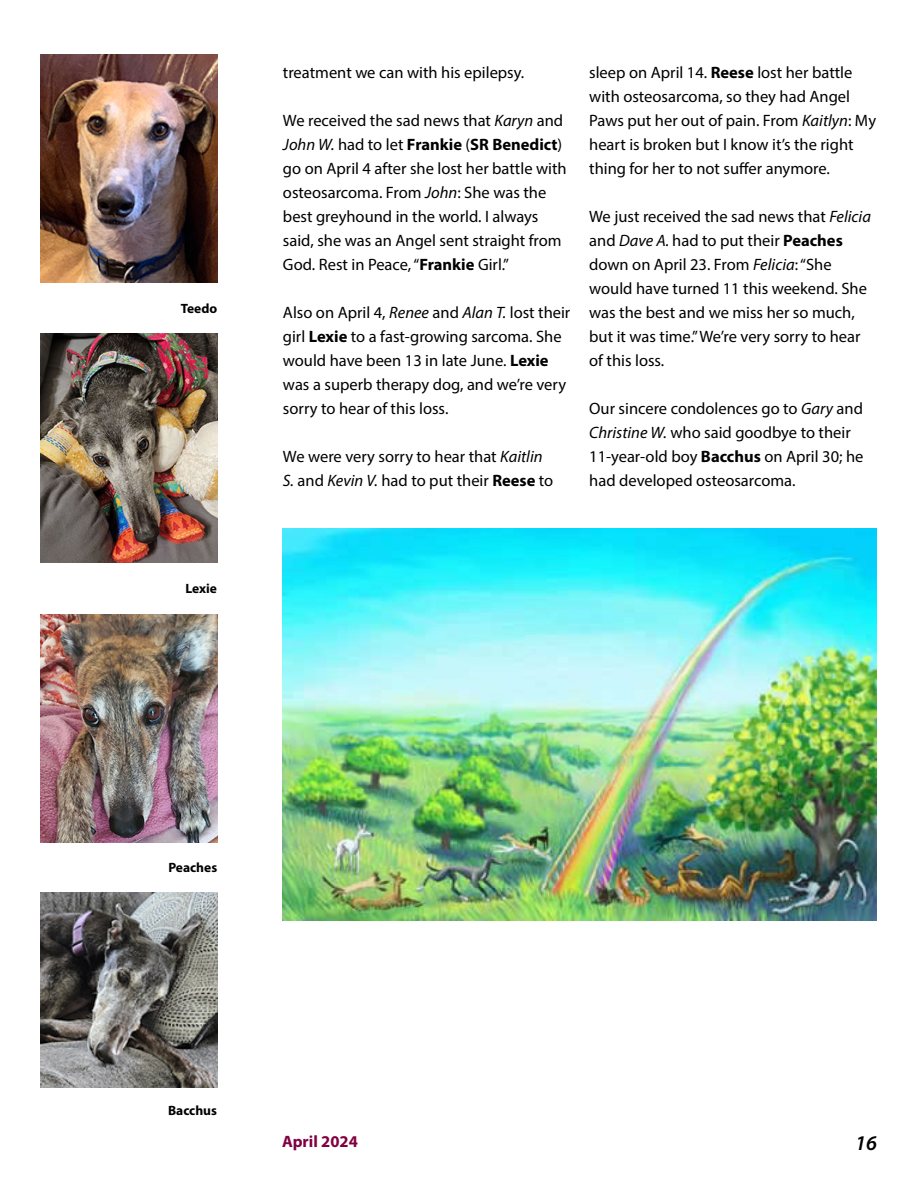
<style>
.page{position:relative;width:918px;height:1188px;background:#fff}
.page>*{position:absolute;margin:0;border:0;box-sizing:border-box;transform-origin:0 0}
.t1{font:italic 600 21px "Myriad Pro";color:#000}
.t2{font:16.5px/24px "Myriad Pro";color:#000}
.t3{font:700 16.5px "Myriad Pro";color:#810041}
.t4{font:700 13.5px "Myriad Pro";color:#000}
.s1{font-style:italic}
.s2{font-weight:700}
</style>
<div class="page">
<img style="left:283px;top:528px;width:593px;height:392px">
<img style="left:40px;top:54px;width:177px;height:229px">
<img style="left:40px;top:334px;width:177px;height:229px">
<img style="left:40px;top:893px;width:177px;height:195px">
<img style="left:40px;top:615px;width:177px;height:227px">
<p class="t4" style="left:181px;top:300px;width:38px">Teedo</p>
<p class="t4" style="left:185px;top:579px;width:33px">Lexie</p>
<p class="t2" style="left:283px;top:60px;width:243px">treatment we can with his epilepsy.</p>
<p class="t2" style="left:283px;top:108px;width:285px">We received the sad news that <span class="s1">Karyn</span> and <span class="s1">John W.</span> had to let <span class="s2">Frankie</span> (<span class="s2">SR Benedict</span>) go on April 4 after she lost her battle with osteosarcoma. From <span class="s1">John</span>: She was the best greyhound in the world. I always said, she was an Angel sent straight from God. Rest in Peace, “<span class="s2">Frankie</span> Girl.”</p>
<p class="t2" style="left:283px;top:300px;width:289px">Also on April 4, <span class="s1">Renee</span> and <span class="s1">Alan T.</span> lost their girl <span class="s2">Lexie</span> to a fast-growing sarcoma. She would have been 13 in late June. <span class="s2">Lexie </span>was a superb therapy dog, and we’re very sorry to hear of this loss.</p>
<p class="t2" style="left:283px;top:444px;width:272px">We were very sorry to hear that <span class="s1">Kaitlin<br>S.</span> and <span class="s1">Kevin V.</span> had to put their <span class="s2">Reese</span> to</p>
<p class="t2" style="left:589px;top:60px;width:288px">sleep on April 14. <span class="s2">Reese</span> lost her battle with osteosarcoma, so they had Angel Paws put her out of pain. From <span class="s1">Kaitlyn</span>: My heart is broken but I know it’s the right thing for her to not suffer anymore.</p>
<p class="t2" style="left:589px;top:204px;width:283px">We just received the sad news that <span class="s1">Felicia </span>and <span class="s1">Dave A.</span> had to put their <span class="s2">Peaches </span>down on April 23. From <span class="s1">Felicia</span>: “She would have turned 11 this weekend. She was the best and we miss her so much, but it was time.” We’re very sorry to hear of this loss.</p>
<p class="t2" style="left:589px;top:396px;width:276px">Our sincere condolences go to <span class="s1">Gary</span> and <span class="s1">Christine W.</span> who said goodbye to their 11-year-old boy <span class="s2">Bacchus</span> on April 30; he had developed osteosarcoma.</p>
<p class="t4" style="left:168px;top:859px;width:50px">Peaches</p>
<p class="t4" style="left:168px;top:1101px;width:50px">Bacchus</p>
<p class="t3" style="left:282px;top:1130px;width:77px">April 2024</p>
<p class="t1" style="left:855px;top:1129px;width:23px">16</p>
</div>
